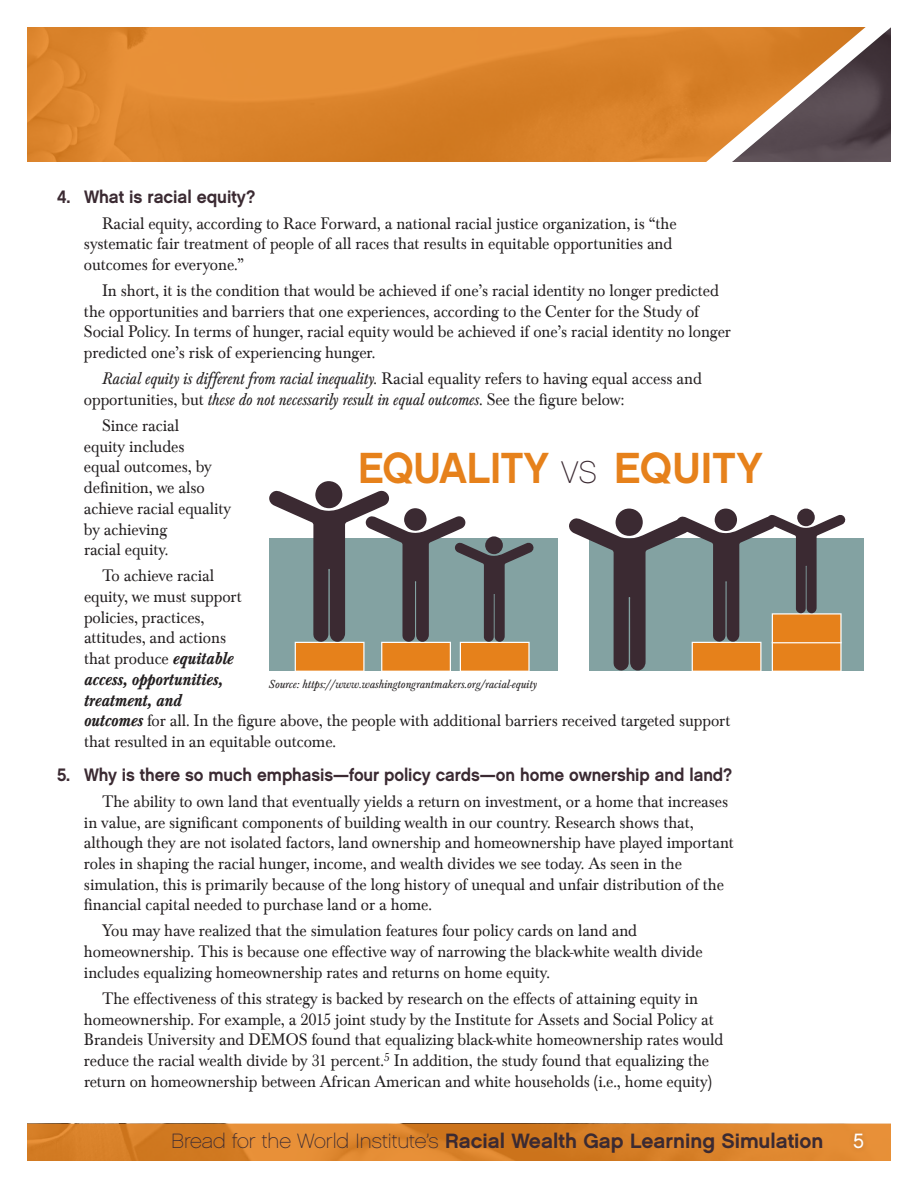
<style>
.page{position:relative;width:918px;height:1188px;background:#fff}
.page>*{position:absolute;margin:0;border:0;box-sizing:border-box;transform-origin:0 0}
.t1{font:43.5px "Chalet New York Nineteen Sixty";letter-spacing:-.01em;color:#e6811b}
.t2{font:20.7px "Chalet New York Nineteen Sixty";color:#3b2a32}
.t3{font:20.7px "Chalet London Nineteen Sixty";color:#fff;scale:.96 1}
.t4{font:18px "Chalet New York Nineteen Sixty";letter-spacing:-.005em;color:#3b2a32;scale:.95 1}
.t5{font:17.25px/20.7px "Baskerville Com";letter-spacing:-.005em;color:#231f20;scale:.95 1}
.t6{font:italic 17.25px/20.7px "Baskerville Com";letter-spacing:-.005em;color:#231f20;scale:.95 1}
.t7{font:italic 12px "Baskerville Com";color:#231f20}
.s1{font-style:normal}
.s2{font-weight:500;font-style:italic}
.s3{font-family:"Chalet Paris Nineteen Sixty";font-size:31.35px;color:#3b2a32}
.s4{font-family:"Chalet Paris Nineteen Sixty"}
</style>
<div class="page">
<svg style="left:27px;top:27px;width:653px;height:135px;background:#dd852d"></svg>
<svg style="left:27px;top:1124px;width:864px;height:37px;background:#d9822a"></svg>
<svg style="left:680px;top:27px;width:211px;height:135px;background:#aa7950"></svg>
<div style="left:848px;top:1128px;width:21px;height:26px;background:#e18b34"></div>
<div style="left:269px;top:538px;width:595px;height:133px;background:#83a2a2"></div>
<div style="left:315px;top:481px;width:27px;height:27px;background:#3b2a32;border-radius:50%"></div>
<svg style="left:269px;top:490px;width:265px;height:181px"></svg>
<div style="left:485px;top:536px;width:18px;height:18px;background:#3b2a32;border-radius:50%"></div>
<div style="left:714px;top:509px;width:23px;height:22px;background:#3b2a32;border-radius:50%"></div>
<div style="left:797px;top:509px;width:18px;height:17px;background:#3b2a32;border-radius:50%"></div>
<div style="left:558px;top:531px;width:31px;height:148px;background:#fff"></div>
<svg style="left:569px;top:515px;width:277px;height:156px"></svg>
<div style="left:615px;top:509px;width:28px;height:27px;background:#3b2a32;border-radius:50%"></div>
<p class="t4" style="left:57px;top:185px;width:210px">4. What is racial equity?</p>
<p class="t5" style="left:84px;top:213px;width:625px;text-indent:18px">Racial equity, according to Race Forward, a national racial justice organization, is “the systematic fair treatment of people of all races that results in equitable opportunities and outcomes for everyone.”</p>
<p class="t5" style="left:84px;top:280px;width:683px;text-indent:18px">In short, it is the condition that would be achieved if one’s racial identity no longer predicted the opportunities and barriers that one experiences, according to the Center for the Study of Social Policy. In terms of hunger, racial equity would be achieved if one’s racial identity no longer predicted one’s risk of experiencing hunger.</p>
<p class="t6" style="left:84px;top:369px;width:652px;text-indent:18px">Racial equity is different from racial inequality. <span class="s1">Racial equality refers to having equal access and opportunities, but</span> these do not necessarily result in equal outcomes<span class="s1">. See the figure below:</span></p>
<p class="t5" style="left:84px;top:415px;width:156px;text-indent:18px">Since racial<br>equity includes<br>equal outcomes, by definition, we also achieve racial equality by achieving<br>racial equity.</p>
<p class="t5" style="left:84px;top:566px;width:682px;text-indent:18px">To achieve racial<br>equity, we must support<br>policies, practices,<br>attitudes, and actions<br>that produce <span class="s2">equitable<br>access, opportunities,<br>treatment, and<br>outcomes</span> for all. In the figure above, the people with additional barriers received targeted support that resulted in an equitable outcome.</p>
<p class="t4" style="left:57px;top:763px;width:712px">5. Why is there so much emphasis—four policy cards—on home ownership and land?</p>
<p class="t5" style="left:84px;top:791px;width:686px;text-indent:18px">The ability to own land that eventually yields a return on investment, or a home that increases in value, are significant components of building wealth in our country. Research shows that, although they are not isolated factors, land ownership and homeownership have played important roles in shaping the racial hunger, income, and wealth divides we see today. As seen in the simulation, this is primarily because of the long history of unequal and unfair distribution of the financial capital needed to purchase land or a home.</p>
<p class="t5" style="left:84px;top:921px;width:653px;text-indent:18px">You may have realized that the simulation features four policy cards on land and homeownership. This is because one effective way of narrowing the black-white wealth divide includes equalizing homeownership rates and returns on home equity.</p>
<p class="t5" style="left:84px;top:988px;width:675px;text-indent:18px">The effectiveness of this strategy is backed by research on the effects of attaining equity in homeownership. For example, a 2015 joint study by the Institute for Assets and Social Policy at Brandeis University and DEMOS found that equalizing black-white homeownership rates would reduce the racial wealth divide by 31 percent.<sup>5</sup> In addition, the study found that equalizing the return on homeownership between African American and white households (i.e., home equity)</p>
<h1 class="t1" style="left:358px;top:440px;width:406px">EQUALITY <span class="s3">VS</span> EQUITY</h1>
<p class="t7" style="left:269px;top:677px;width:270px">Source: https://www.washingtongrantmakers.org/racial-equity</p>
<p class="t2" style="left:171px;top:1128px;width:654px"><span class="s4">Bread for the World Institute’s</span> Racial Wealth Gap Learning Simulation</p>
<p class="t3" style="left:853px;top:1129px;width:13px">5</p>
</div>
